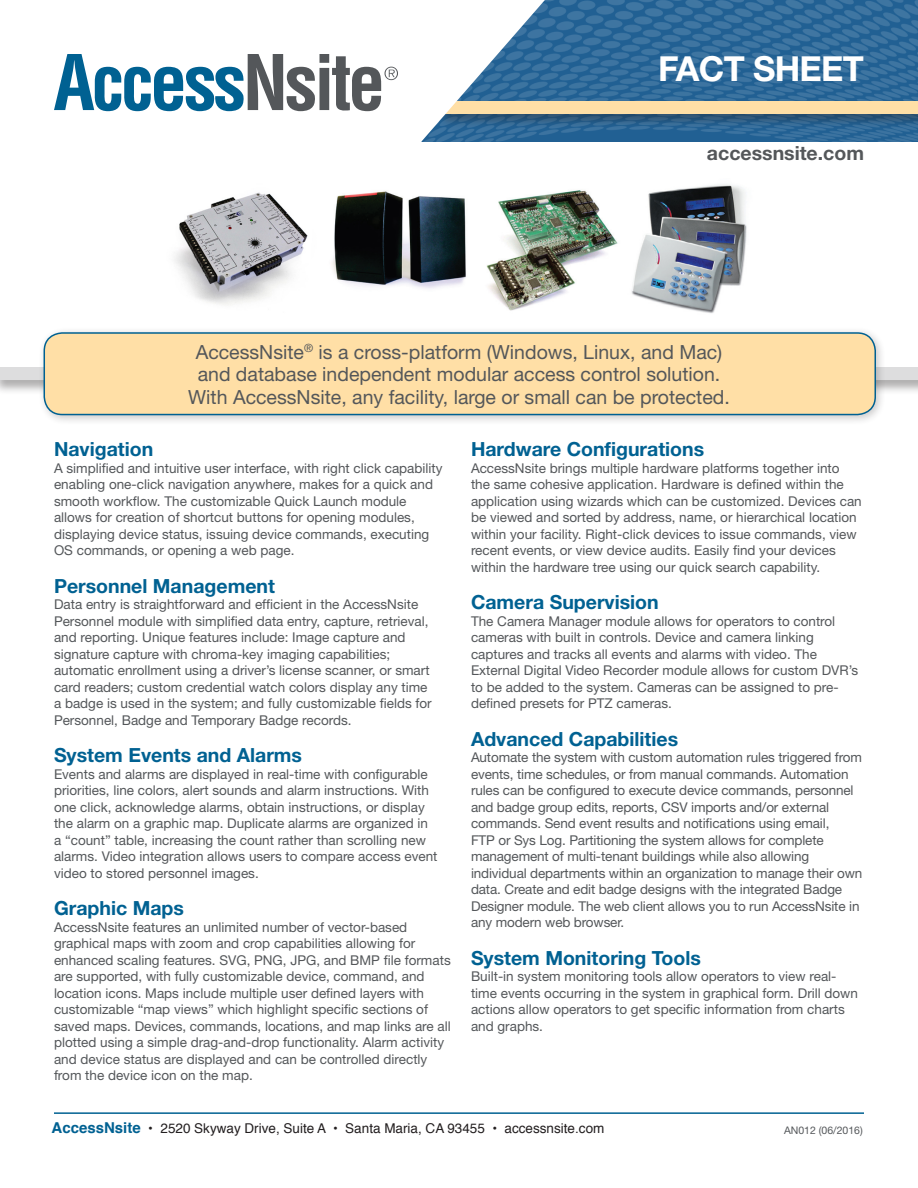
<style>
.page{position:relative;width:918px;height:1188px;background:#fff}
.page>*{position:absolute;margin:0;border:0;box-sizing:border-box;transform-origin:0 0}
.t1{font:700 34.5px "Helvetica Neue";letter-spacing:-.02em;color:#fff}
.t2{font:19.5px/22.5px "Helvetica Neue";color:#54575a;text-align:center}
.t3{font:700 19.5px "Helvetica Neue";color:#006192}
.Level_1_header{font:700 19.5px "Helvetica Neue";color:#54575a}
.t4{font:13.5px/16.5px "Helvetica Neue";color:#54575a}
.t5{font:13.5px "Helvetica";color:#231f20}
.t6{font:10.5px "Helvetica Neue";color:#54575a}
.s1{font-weight:700;font-size:15px;color:#006192}
</style>
<div class="page">
<div style="left:0;top:366px;width:918px;height:29px;background:#231f20;opacity:.37"></div>
<div style="left:0;top:367px;width:918px;height:13px;background:#ddddde"></div>
<div style="left:38px;top:326px;width:848px;height:100px;background:#231f20;opacity:.24"></div>
<div style="left:44px;top:333px;width:831px;height:82px;background:#ffdfa6;border-radius:18px"></div>
<div style="left:44px;top:332px;width:832px;height:83px;border:2px solid #006192;border-radius:18px"></div>
<img style="left:545px;top:0;width:373px;height:141px">
<hr style="left:54px;top:1112px;width:810px;height:2px;background:#006192">
<img style="left:174px;top:192px;width:134px;height:113px">
<img style="left:331px;top:191px;width:135px;height:98px">
<img style="left:486px;top:190px;width:132px;height:121px">
<img style="left:631px;top:184px;width:116px;height:129px">
<svg style="left:54px;top:54px;width:344px;height:57px"></svg>
<div style="left:437px;top:99px;width:481px;height:29px;background:#231f20;opacity:.37"></div>
<div style="left:438px;top:101px;width:480px;height:12px;background:#ffdfa6"></div>
<svg style="left:421px;top:0;width:124px;height:142px"></svg>
<p class="t1" style="left:658px;top:47px;width:207px">FACT SHEET</p>
<p class="Level_1_header" style="left:707px;top:141px;width:159px">accessnsite.com</p>
<p class="t2" style="left:188px;top:340px;width:543px">AccessNsite<sup>®</sup> is a cross-platform (Windows, Linux, and Mac) and database independent modular access control solution.<br>With AccessNsite, any facility, large or small can be protected.</p>
<p class="t3" style="left:54px;top:437px;width:101px">Navigation</p>
<p class="t4" style="left:54px;top:460px;width:390px">A simplified and intuitive user interface, with right click capability enabling one-click navigation anywhere, makes for a quick and smooth workflow. The customizable Quick Launch module allows for creation of shortcut buttons for opening modules, displaying device status, issuing device commands, executing OS commands, or opening a web page.</p>
<p class="t3" style="left:54px;top:574px;width:222px">Personnel Management</p>
<p class="t4" style="left:54px;top:596px;width:379px">Data entry is straightforward and efficient in the AccessNsite Personnel module with simplified data entry, capture, retrieval, and reporting. Unique features include: Image capture and signature capture with chroma-key imaging capabilities; automatic enrollment using a driver’s license scanner, or smart card readers; custom credential watch colors display any time a badge is used in the system; and fully customizable fields for Personnel, Badge and Temporary Badge records.</p>
<p class="t3" style="left:54px;top:743px;width:250px">System Events and Alarms</p>
<p class="t4" style="left:54px;top:766px;width:385px">Events and alarms are displayed in real-time with configurable priorities, line colors, alert sounds and alarm instructions. With one click, acknowledge alarms, obtain instructions, or display the alarm on a graphic map. Duplicate alarms are organized in a “count” table, increasing the count rather than scrolling new alarms. Video integration allows users to compare access event video to stored personnel images.</p>
<p class="t3" style="left:54px;top:896px;width:131px">Graphic Maps</p>
<p class="t4" style="left:54px;top:919px;width:398px">AccessNsite features an unlimited number of vector-based graphical maps with zoom and crop capabilities allowing for enhanced scaling features. SVG, PNG, JPG, and BMP file formats are supported, with fully customizable device, command, and location icons. Maps include multiple user defined layers with customizable “map views” which highlight specific sections of saved maps. Devices, commands, locations, and map links are all plotted using a simple drag-and-drop functionality. Alarm activity and device status are displayed and can be controlled directly from the device icon on the map.</p>
<p class="t3" style="left:471px;top:437px;width:235px">Hardware Configurations</p>
<p class="t4" style="left:471px;top:460px;width:392px">AccessNsite brings multiple hardware platforms together into the same cohesive application. Hardware is defined within the application using wizards which can be customized. Devices can be viewed and sorted by address, name, or hierarchical location within your facility. Right-click devices to issue commands, view recent events, or view device audits. Easily find your devices within the hardware tree using our quick search capability.</p>
<p class="t3" style="left:471px;top:590px;width:189px">Camera Supervision</p>
<p class="t4" style="left:471px;top:613px;width:389px">The Camera Manager module allows for operators to control cameras with built in controls. Device and camera linking captures and tracks all events and alarms with video. The External Digital Video Recorder module allows for custom DVR’s to be added to the system. Cameras can be assigned to pre&shy;defined presets for PTZ cameras.</p>
<p class="t3" style="left:471px;top:727px;width:209px">Advanced Capabilities</p>
<p class="t4" style="left:471px;top:749px;width:393px">Automate the system with custom automation rules triggered from events, time schedules, or from manual commands. Automation rules can be configured to execute device commands, personnel and badge group edits, reports, CSV imports and/or external commands. Send event results and notifications using email,<br>FTP or Sys Log. Partitioning the system allows for complete management of multi-tenant buildings while also allowing individual departments within an organization to manage their own data. Create and edit badge designs with the integrated Badge Designer module. The web client allows you to run AccessNsite in any modern web browser.</p>
<p class="t3" style="left:471px;top:946px;width:231px">System Monitoring Tools</p>
<p class="t4" style="left:471px;top:968px;width:389px">Built-in system monitoring tools allow operators to view real&shy;time events occurring in the system in graphical form. Drill down actions allow operators to get specific information from charts and graphs.</p>
<p class="t5" style="left:52px;top:1118px;width:554px"><span class="s1">AccessNsite</span> • 2520 Skyway Drive, Suite A • Santa Maria, CA 93455 • accessnsite.com</p>
<p class="t6" style="left:784px;top:1124px;width:80px">AN012 (06/2016)</p>
</div>
